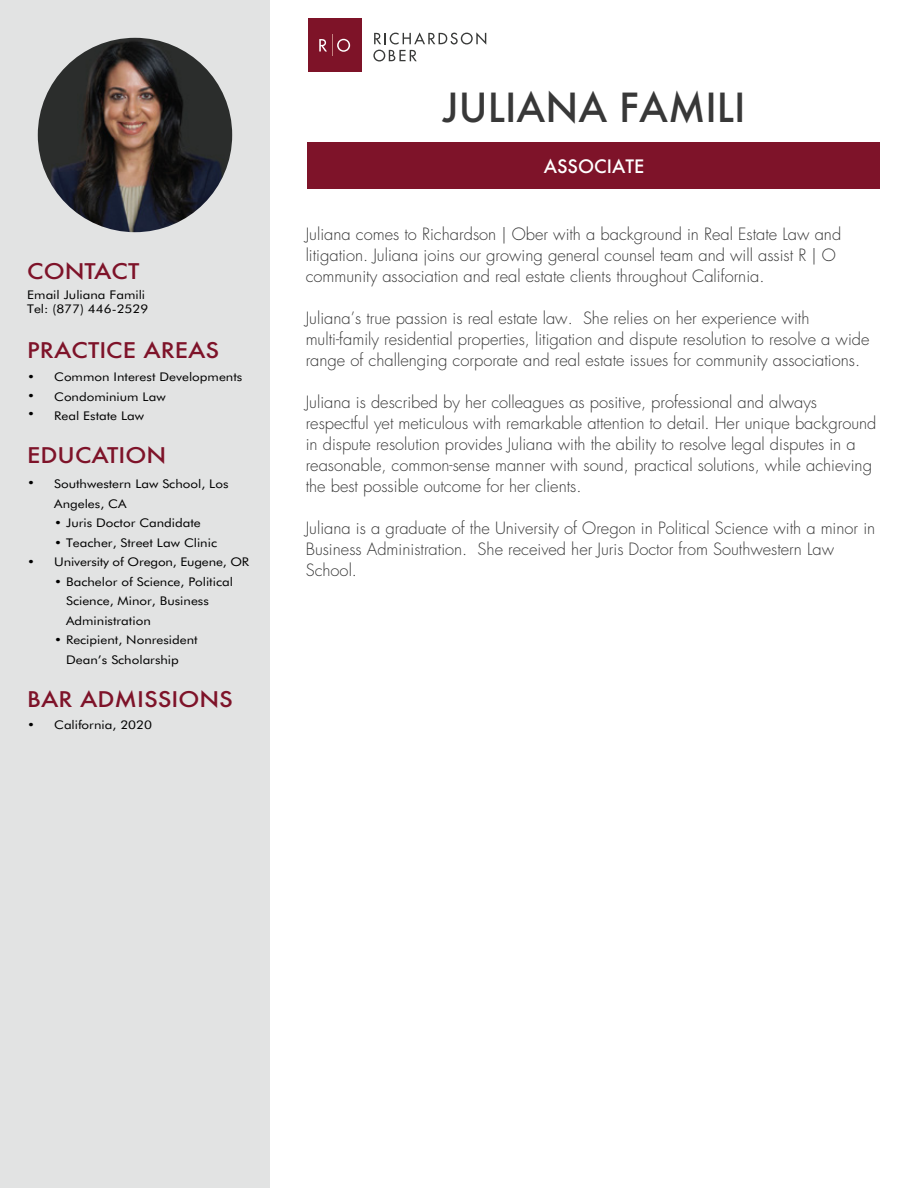
<style>
.page{position:relative;width:918px;height:1188px;background:#fff}
.page>*{position:absolute;margin:0;border:0;box-sizing:border-box;transform-origin:0 0}
.t1{font:500 39px "Futura";color:#383838}
.t2{font:500 21px "Futura";color:#7e1329;scale:1.12 1}
.t3{font:500 18px "Futura";color:#fff}
.t4{font:300 16.5px/21px "Futura";color:#383838}
.t5{font:12px/19.5px "Futura BT";color:#000;scale:1.12 1}
</style>
<div class="page">
<div style="left:0;top:0;width:270px;height:1188px;background:#e2e3e3"></div>
<div style="left:308px;top:143px;width:572px;height:46px;background:#7e1329"></div>
<img style="left:38px;top:38px;width:194px;height:194px;border-radius:97px">
<svg style="left:373px;top:32px;width:113px;height:30px"></svg>
<div style="left:308px;top:18px;width:54px;height:54px;background:#7e1328"></div>
<svg style="left:319px;top:34px;width:31px;height:22px"></svg>
<p class="t2" style="left:27px;top:257px;width:102px">CONTACT</p>
<p class="t5" style="left:27px;top:287px;width:110px;line-height:14.4px">Email Juliana Famili<br>Tel: (877) 446-2529</p>
<p class="t2" style="left:27px;top:336px;width:173px">PRACTICE AREAS</p>
<p class="t5" style="left:54px;top:367px;width:169px;text-indent:-27px">• Common Interest Developments<br>Condominium Law<br>Real Estate Law</p>
<p class="t5" style="left:27px;top:386px;width:9px;line-height:18.8px">• •</p>
<p class="t2" style="left:27px;top:441px;width:126px">EDUCATION</p>
<p class="t5" style="left:27px;top:472px;width:9px">•</p>
<p class="t5" style="left:54px;top:474px;width:157px">Southwestern Law School, Los<br>Angeles, CA</p>
<p class="t5" style="left:54px;top:513px;width:132px">• Juris Doctor Candidate</p>
<p class="t5" style="left:54px;top:533px;width:175px">• Teacher, Street Law Clinic<br>University of Oregon, Eugene, OR</p>
<p class="t5" style="left:66px;top:572px;width:150px;text-indent:-12px">• Bachelor of Science, Political<br>Science, Minor, Business<br>Administration</p>
<p class="t5" style="left:54px;top:630px;width:130px;text-align:center">• Recipient, Nonresident<br>Dean’s Scholarship</p>
<p class="t5" style="left:27px;top:552px;width:9px">•</p>
<p class="t2" style="left:27px;top:685px;width:185px">BAR ADMISSIONS</p>
<p class="t5" style="left:27px;top:715px;width:113px">• California, 2020</p>
<h1 class="t1" style="left:443px;top:81px;width:304px">JULIANA FAMILI</h1>
<p class="t3" style="left:544px;top:154px;width:102px">ASSOCIATE</p>
<p class="t4" style="left:306px;top:224px;width:537px">Juliana comes to Richardson | Ober with a background in Real Estate Law and litigation. Juliana joins our growing general counsel team and will assist R | O community association and real estate clients throughout California.</p>
<p class="t4" style="left:306px;top:308px;width:565px">Juliana’s true passion is real estate law. She relies on her experience with multi-family residential properties, litigation and dispute resolution to resolve a wide range of challenging corporate and real estate issues for community associations.</p>
<p class="t4" style="left:306px;top:392px;width:572px">Juliana is described by her colleagues as positive, professional and always respectful yet meticulous with remarkable attention to detail. Her unique background in dispute resolution provides Juliana with the ability to resolve legal disputes in a reasonable, common-sense manner with sound, practical solutions, while achieving the best possible outcome for her clients.</p>
<p class="t4" style="left:306px;top:518px;width:571px">Juliana is a graduate of the University of Oregon in Political Science with a minor in<br>Business Administration. She received her Juris Doctor from Southwestern Law<br>School.</p>
</div>
